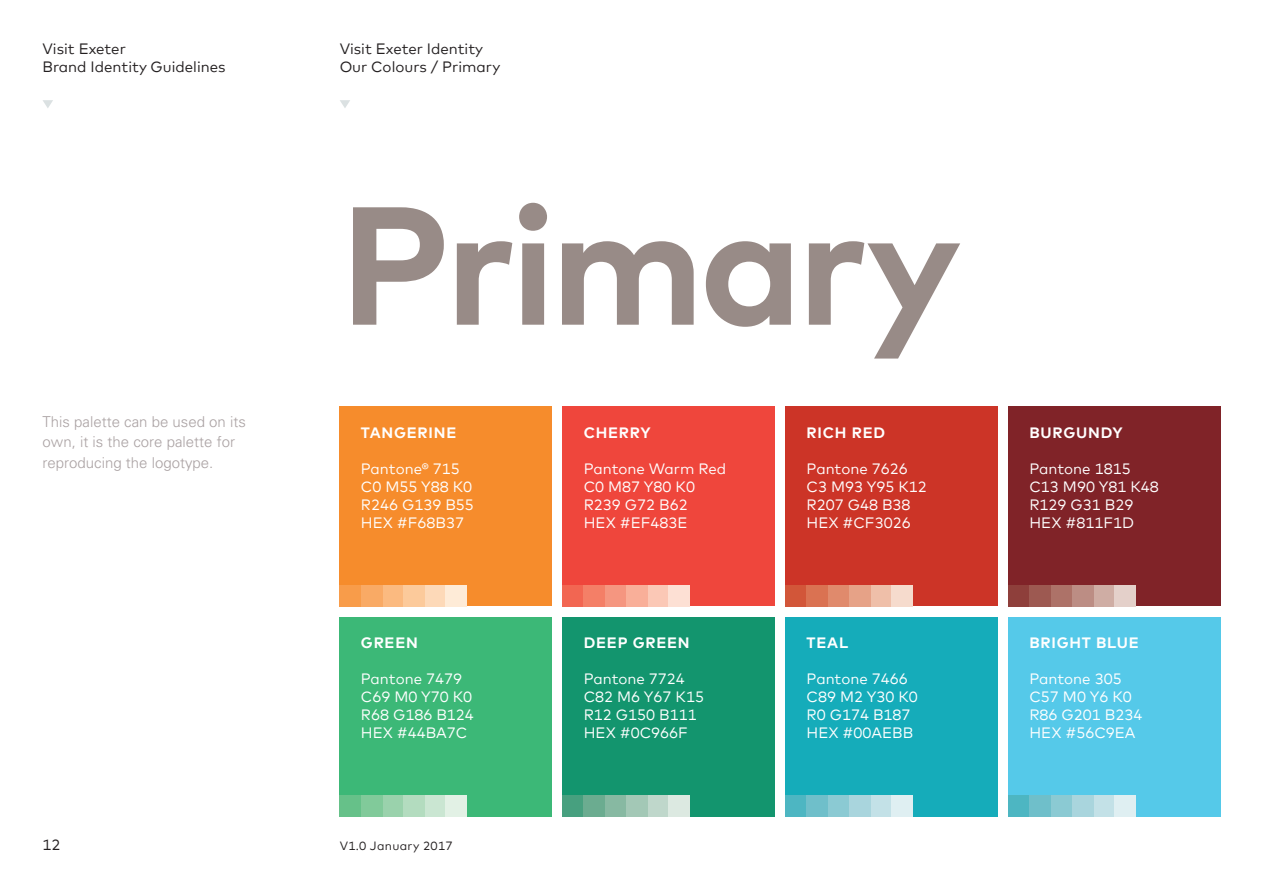
<style>
.page{position:relative;width:1263px;height:893px;background:#fff}
.page>*{position:absolute;margin:0;border:0;box-sizing:border-box;transform-origin:0 0}
.t1{font:700 167.7px "Mark";letter-spacing:-.03em;color:#988b87}
.t2{font:15px/18px "Mark";color:#fff}
.t3{font:15px "Mark";color:#231f20}
.t4{font:300 15px/20.5px "Univers";color:#aaa2a3}
.t5{font:700 15px "Mark";letter-spacing:.05em;color:#fff}
.t6{font:12px "Mark";letter-spacing:.025em;color:#231f20}
</style>
<div class="page">
<div style="left:340px;top:406px;width:212px;height:200px;background:#f68c2c"></div>
<div style="left:785px;top:406px;width:212px;height:200px;background:#cc3427"></div>
<div style="left:562px;top:406px;width:213px;height:200px;background:#ef463c"></div>
<div style="left:1008px;top:406px;width:212px;height:200px;background:#802328"></div>
<div style="left:340px;top:616px;width:212px;height:200px;background:#3cb877"></div>
<div style="left:785px;top:616px;width:212px;height:200px;background:#15acba"></div>
<div style="left:562px;top:616px;width:213px;height:200px;background:#13956e"></div>
<div style="left:1008px;top:616px;width:212px;height:200px;background:#55c9e9"></div>
<svg style="left:43px;top:100px;width:10px;height:8px"></svg>
<svg style="left:340px;top:100px;width:10px;height:8px"></svg>
<div style="left:340px;top:585px;width:21px;height:21px;background:#f89c4a"></div>
<div style="left:340px;top:795px;width:21px;height:21px;background:#66c189"></div>
<div style="left:562px;top:585px;width:22px;height:21px;background:#f26652"></div>
<div style="left:562px;top:795px;width:22px;height:21px;background:#47a07f"></div>
<div style="left:785px;top:585px;width:22px;height:21px;background:#d25639"></div>
<div style="left:785px;top:795px;width:22px;height:21px;background:#4db6c2"></div>
<div style="left:1008px;top:585px;width:21px;height:21px;background:#8e3f3b"></div>
<div style="left:1008px;top:795px;width:21px;height:21px;background:#4db6c2"></div>
<div style="left:382px;top:585px;width:21px;height:21px;background:#fbba80"></div>
<div style="left:382px;top:795px;width:21px;height:21px;background:#9ad2ac"></div>
<div style="left:605px;top:585px;width:21px;height:21px;background:#f59680"></div>
<div style="left:605px;top:795px;width:21px;height:21px;background:#87b9a2"></div>
<div style="left:828px;top:585px;width:21px;height:21px;background:#e08a6c"></div>
<div style="left:828px;top:795px;width:21px;height:21px;background:#8bcad3"></div>
<div style="left:1051px;top:585px;width:21px;height:21px;background:#ad7268"></div>
<div style="left:1051px;top:795px;width:21px;height:21px;background:#8bcad3"></div>
<div style="left:425px;top:585px;width:21px;height:21px;background:#fdd9b8"></div>
<div style="left:425px;top:795px;width:21px;height:21px;background:#cae6d2"></div>
<div style="left:647px;top:585px;width:22px;height:21px;background:#fbc8b6"></div>
<div style="left:647px;top:795px;width:22px;height:21px;background:#bfd7cb"></div>
<div style="left:870px;top:585px;width:21px;height:21px;background:#efbfa9"></div>
<div style="left:870px;top:795px;width:21px;height:21px;background:#c3e1e7"></div>
<div style="left:1093px;top:585px;width:21px;height:21px;background:#cfada4"></div>
<div style="left:1093px;top:795px;width:21px;height:21px;background:#c3e1e7"></div>
<div style="left:446px;top:585px;width:21px;height:21px;background:#feebd7"></div>
<div style="left:446px;top:795px;width:21px;height:21px;background:#e2f1e5"></div>
<div style="left:669px;top:585px;width:21px;height:21px;background:#fde0d4"></div>
<div style="left:669px;top:795px;width:21px;height:21px;background:#dce9e1"></div>
<div style="left:891px;top:585px;width:22px;height:21px;background:#f6dbcd"></div>
<div style="left:891px;top:795px;width:22px;height:21px;background:#dfeff2"></div>
<div style="left:1114px;top:585px;width:21px;height:21px;background:#e4d0ca"></div>
<div style="left:1114px;top:795px;width:21px;height:21px;background:#dfeff2"></div>
<div style="left:361px;top:585px;width:21px;height:21px;background:#f9aa65"></div>
<div style="left:361px;top:795px;width:21px;height:21px;background:#81ca9a"></div>
<div style="left:584px;top:585px;width:21px;height:21px;background:#f47f67"></div>
<div style="left:584px;top:795px;width:21px;height:21px;background:#6bac90"></div>
<div style="left:807px;top:585px;width:21px;height:21px;background:#da7252"></div>
<div style="left:807px;top:795px;width:21px;height:21px;background:#6fbfca"></div>
<div style="left:1029px;top:585px;width:22px;height:21px;background:#9d5951"></div>
<div style="left:1029px;top:795px;width:22px;height:21px;background:#6fbfca"></div>
<div style="left:403px;top:585px;width:22px;height:21px;background:#fcca9b"></div>
<div style="left:403px;top:795px;width:22px;height:21px;background:#b3dcbf"></div>
<div style="left:626px;top:585px;width:21px;height:21px;background:#f9af99"></div>
<div style="left:626px;top:795px;width:21px;height:21px;background:#a3c8b6"></div>
<div style="left:849px;top:585px;width:21px;height:21px;background:#e6a287"></div>
<div style="left:849px;top:795px;width:21px;height:21px;background:#a9d5dd"></div>
<div style="left:1072px;top:585px;width:21px;height:21px;background:#bc8d84"></div>
<div style="left:1072px;top:795px;width:21px;height:21px;background:#a9d5dd"></div>
<p class="t3" style="left:43px;top:40px;width:85px">Visit Exeter</p>
<p class="t3" style="left:43px;top:58px;width:185px">Brand Identity Guidelines</p>
<p class="t4" style="left:43px;top:411px;width:205px">This palette can be used on its own, it is the core palette for reproducing the logotype.</p>
<p class="t3" style="left:43px;top:836px;width:20px">12</p>
<p class="t3" style="left:340px;top:40px;width:145px">Visit Exeter Identity</p>
<p class="t3" style="left:340px;top:58px;width:162px">Our Colours / Primary</p>
<p class="t1" style="left:340px;top:157px;width:623px">Primary</p>
<p class="t5" style="left:361px;top:423px;width:97px">TANGERINE</p>
<p class="t2" style="left:361px;top:460px;width:100px">Pantone® 715</p>
<p class="t2" style="left:361px;top:478px;width:113px">C0 M55 Y88 K0</p>
<p class="t2" style="left:361px;top:496px;width:114px">R246 G139 B55</p>
<p class="t2" style="left:361px;top:514px;width:105px">HEX #F68B37</p>
<p class="t5" style="left:361px;top:633px;width:58px">GREEN</p>
<p class="t2" style="left:361px;top:670px;width:103px">Pantone 7479</p>
<p class="t2" style="left:361px;top:688px;width:113px">C69 M0 Y70 K0</p>
<p class="t2" style="left:361px;top:706px;width:114px">R68 G186 B124</p>
<p class="t2" style="left:361px;top:724px;width:108px">HEX #44BA7C</p>
<p class="t6" style="left:340px;top:839px;width:115px">V1.0 January 2017</p>
<p class="t5" style="left:584px;top:423px;width:68px">CHERRY</p>
<p class="t2" style="left:584px;top:460px;width:144px">Pantone Warm Red<br>C0 M87 Y80 K0</p>
<p class="t2" style="left:584px;top:496px;width:105px">R239 G72 B62</p>
<p class="t2" style="left:584px;top:514px;width:105px">HEX #EF483E</p>
<p class="t5" style="left:584px;top:633px;width:107px">DEEP GREEN</p>
<p class="t2" style="left:584px;top:670px;width:103px">Pantone 7724</p>
<p class="t2" style="left:584px;top:688px;width:122px">C82 M6 Y67 K15</p>
<p class="t2" style="left:584px;top:706px;width:114px">R12 G150 B111</p>
<p class="t2" style="left:584px;top:724px;width:106px">HEX #0C966F</p>
<p class="t5" style="left:807px;top:423px;width:80px">RICH RED</p>
<p class="t2" style="left:807px;top:460px;width:103px">Pantone 7626</p>
<p class="t2" style="left:807px;top:478px;width:122px">C3 M93 Y95 K12</p>
<p class="t2" style="left:807px;top:496px;width:105px">R207 G48 B38</p>
<p class="t2" style="left:807px;top:514px;width:106px">HEX #CF3026</p>
<p class="t5" style="left:807px;top:633px;width:43px">TEAL</p>
<p class="t2" style="left:807px;top:670px;width:103px">Pantone 7466</p>
<p class="t2" style="left:807px;top:688px;width:113px">C89 M2 Y30 K0</p>
<p class="t2" style="left:807px;top:706px;width:105px">R0 G174 B187</p>
<p class="t2" style="left:807px;top:724px;width:108px">HEX #00AEBB</p>
<p class="t5" style="left:1029px;top:423px;width:95px">BURGUNDY</p>
<p class="t2" style="left:1029px;top:460px;width:103px">Pantone 1815</p>
<p class="t2" style="left:1029px;top:478px;width:131px">C13 M90 Y81 K48</p>
<p class="t2" style="left:1029px;top:496px;width:105px">R129 G31 B29</p>
<p class="t2" style="left:1029px;top:514px;width:106px">HEX #811F1D</p>
<p class="t5" style="left:1029px;top:633px;width:111px">BRIGHT BLUE</p>
<p class="t2" style="left:1029px;top:670px;width:94px">Pantone 305</p>
<p class="t2" style="left:1029px;top:688px;width:104px">C57 M0 Y6 K0</p>
<p class="t2" style="left:1029px;top:706px;width:114px">R86 G201 B234</p>
<p class="t2" style="left:1029px;top:724px;width:108px">HEX #56C9EA</p>
</div>
